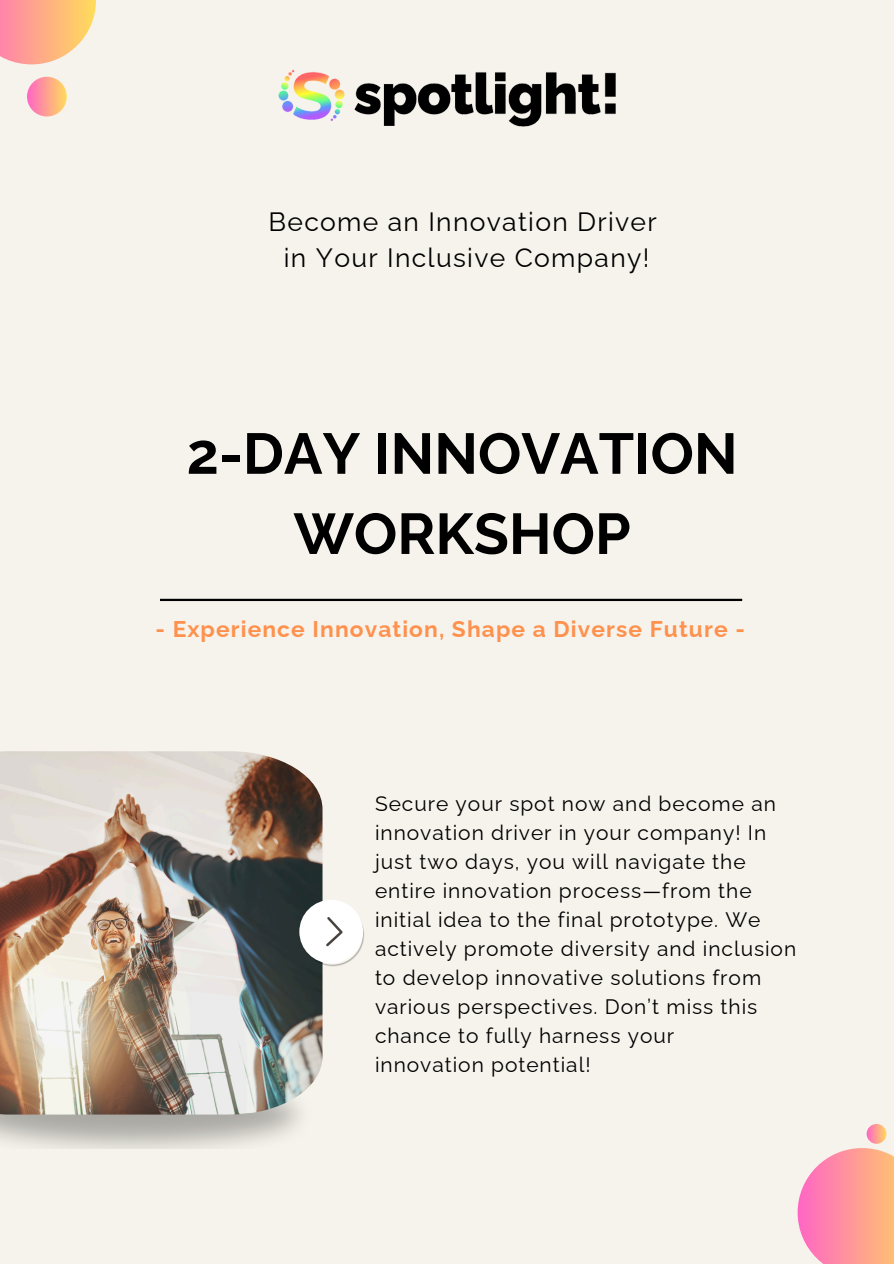
<style>
.page{position:relative;width:894px;height:1264px;background:#fff}
.page>*{position:absolute;margin:0;border:0;box-sizing:border-box;transform-origin:0 0}
.t1{font:700 57.3px/80.1px "Raleway";color:#000;text-align:center}
.t2{font:26.55px/36px "Raleway";letter-spacing:.05em;color:#000;text-align:center}
.t3{font:700 22.65px "Raleway";letter-spacing:.05em;color:#ff914d}
.t4{font:20.85px/29.1px "Raleway";letter-spacing:.045em;color:#000}
</style>
<div class="page">
<div style="left:0;top:0;width:893px;height:1263px;background:#f6f3ec"></div>
<img style="left:0;top:751px;width:322px;height:363px">
<img style="left:301px;top:903px;width:63px;height:63px">
<div style="left:299px;top:899px;width:64px;height:64px;background:#fff;border-radius:50%"></div>
<svg style="left:326px;top:917px;width:16px;height:29px"></svg>
<img style="left:278px;top:70px;width:338px;height:57px">
<svg style="left:0;top:0;width:96px;height:64px;background:#fdb695"></svg>
<div style="left:27px;top:77px;width:40px;height:39px;background:linear-gradient(to right,#ff66c1,#ffd965);border-radius:50%"></div>
<svg style="left:797px;top:1148px;width:96px;height:115px;background:#fda1a4"></svg>
<svg style="left:866px;top:1123px;width:20px;height:20px"></svg>
<hr style="left:160px;top:598px;width:582px;height:3px;background:#000">
<h3 class="t2" style="left:268px;top:203px;width:389px">Become an Innovation Driver in Your Inclusive Company!</h3>
<h1 class="t1" style="left:186px;top:413px;width:552px">2-DAY INNOVATION<br>WORKSHOP</h1>
<p class="t3" style="left:155px;top:616px;width:590px">- Experience Innovation, Shape a Diverse Future -</p>
<p class="t4" style="left:375px;top:788px;width:422px">Secure your spot now and become an innovation driver in your company! In just two days, you will navigate the entire innovation process—from the initial idea to the final prototype. We actively promote diversity and inclusion to develop innovative solutions from various perspectives. Don’t miss this chance to fully harness your</p>
<p class="t4" style="left:375px;top:1050px;width:217px">innovation potential!</p>
</div>
